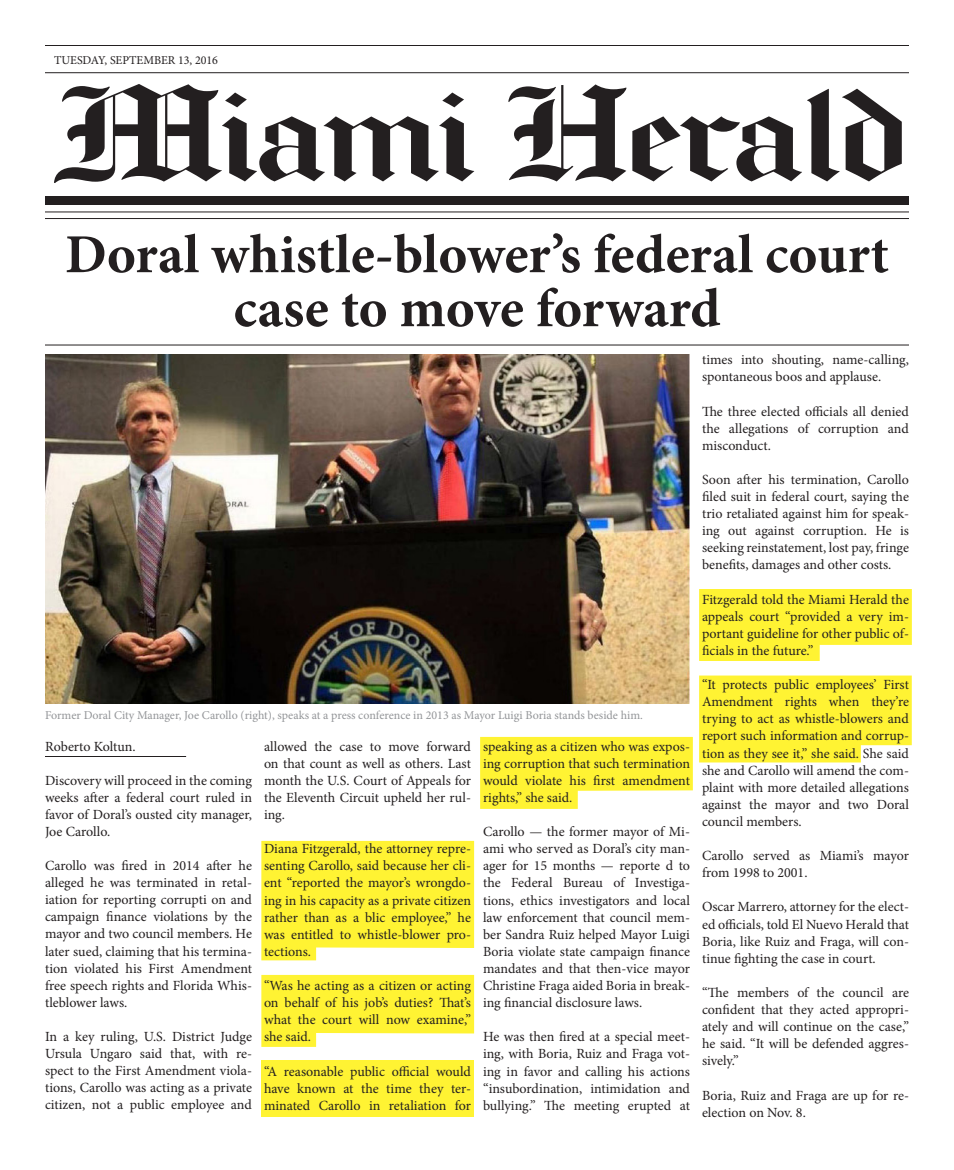
<style>
.page{position:relative;width:954px;height:1170px;background:#fff}
.page>*{position:absolute;margin:0;border:0;box-sizing:border-box;transform-origin:0 0}
.t1{font:700 55px/54px "Minion Pro";color:#231f20;text-align:center}
.t2{font:14px/17.1px "Minion Pro";color:#231f20;text-align:justify}
.t3{font:12px "Minion Pro";color:#939598}
.t4{font:12px "Minion Pro";color:#231f20}
</style>
<div class="page">
<div style="left:699px;top:676px;width:213px;height:86px;background:#fff333"></div>
<svg style="left:699px;top:589px;width:213px;height:72px;background:#fff446"></svg>
<svg style="left:480px;top:737px;width:213px;height:72px;background:#fff44f"></svg>
<svg style="left:261px;top:841px;width:213px;height:119px;background:#fff343"></svg>
<svg style="left:261px;top:975px;width:213px;height:72px;background:#fff450"></svg>
<div style="left:261px;top:1060px;width:213px;height:57px;background:#fff333"></div>
<div style="left:45px;top:196px;width:864px;height:9px;background:#231f20"></div>
<hr style="left:45px;top:211px;width:864px;height:1px;background:#231f20">
<hr style="left:45px;top:72px;width:864px;height:1px;background:#231f20">
<hr style="left:45px;top:218px;width:864px;height:1px;background:#231f20">
<hr style="left:45px;top:345px;width:864px;height:1px;background:#231f20">
<hr style="left:45px;top:756px;width:141px;height:1px;background:#231f20">
<hr style="left:45px;top:45px;width:864px;height:1px;background:#231f20">
<img style="left:45px;top:354px;width:645px;height:350px">
<svg style="left:508px;top:84px;width:394px;height:97px"></svg>
<svg style="left:54px;top:84px;width:420px;height:99px"></svg>
<p class="t4" style="left:54px;top:52px;width:166px">TUESDAY, SEPTEMBER 13, 2016</p>
<p class="t1" style="left:65px;top:227px;width:825px">Doral whistle-blower’s federal court case to move forward</p>
<p class="t3" style="left:45px;top:707px;width:599px">Former Doral City Manager, Joe Carollo (right), speaks at a press conference in 2013 as Mayor Luigi Boria stands beside him.</p>
<p class="t2" style="left:483px;top:738px;width:209px">speaking as a citizen who was expos&shy;ing corruption that such termination would violate his first amendment rights,” she said.</p>
<p class="t2" style="left:483px;top:823px;width:209px">Carollo — the former mayor of Mi&shy;ami who served as Doral’s city man&shy;ager for 15 months — reporte d to the Federal Bureau of Investiga&shy;tions, ethics investigators and local law enforcement that council mem&shy;ber Sandra Ruiz helped Mayor Luigi Boria violate state campaign finance mandates and that then-vice mayor Christine Fraga aided Boria in break&shy;ing financial disclosure laws.</p>
<p class="t2" style="left:483px;top:1028px;width:209px">He was then fired at a special meet&shy;ing, with Boria, Ruiz and Fraga vot&shy;ing in favor and calling his actions “insubordination, intimidation and bullying.” The meeting erupted at</p>
<p class="t2" style="left:45px;top:738px;width:92px">Roberto Koltun.</p>
<p class="t2" style="left:45px;top:772px;width:209px">Discovery will proceed in the coming weeks after a federal court ruled in favor of Doral’s ousted city manager, Joe Carollo.</p>
<p class="t2" style="left:45px;top:857px;width:209px">Carollo was fired in 2014 after he alleged he was terminated in retal&shy;iation for reporting corrupti on and campaign finance violations by the mayor and two council members. He later sued, claiming that his termina&shy;tion violated his First Amendment free speech rights and Florida Whis&shy;tleblower laws.</p>
<p class="t2" style="left:45px;top:1028px;width:209px">In a key ruling, U.S. District Judge Ursula Ungaro said that, with re&shy;spect to the First Amendment viola&shy;tions, Carollo was acting as a private citizen, not a public employee and</p>
<p class="t2" style="left:264px;top:738px;width:209px">allowed the case to move forward on that count as well as others. Last month the U.S. Court of Appeals for the Eleventh Circuit upheld her rul&shy;ing.</p>
<p class="t2" style="left:264px;top:840px;width:209px">Diana Fitzgerald, the attorney repre&shy;senting Carollo, said because her cli&shy;ent “reported the mayor’s wrongdo&shy;ing in his capacity as a private citizen rather than as a blic employee,” he was entitled to whistle-blower pro&shy;tections.</p>
<p class="t2" style="left:264px;top:977px;width:209px">“Was he acting as a citizen or acting on behalf of his job’s duties? That’s what the court will now examine,” she said.</p>
<p class="t2" style="left:264px;top:1063px;width:209px">“A reasonable public official would have known at the time they ter&shy;minated Carollo in retaliation for</p>
<p class="t2" style="left:702px;top:351px;width:209px">times into shouting, name-calling, spontaneous boos and applause.</p>
<p class="t2" style="left:702px;top:403px;width:209px">The three elected officials all denied the allegations of corruption and misconduct.</p>
<p class="t2" style="left:702px;top:471px;width:209px">Soon after his termination, Carollo filed suit in federal court, saying the trio retaliated against him for speak&shy;ing out against corruption. He is seeking reinstatement, lost pay, fringe benefits, damages and other costs.</p>
<p class="t2" style="left:702px;top:591px;width:209px">Fitzgerald told the Miami Herald the appeals court “provided a very im&shy;portant guideline for other public of&shy;ficials in the future.”</p>
<p class="t2" style="left:702px;top:676px;width:209px">“It protects public employees’ First Amendment rights when they’re trying to act as whistle-blowers and report such information and corrup&shy;tion as they see it,” she said. She said she and Carollo will amend the com&shy;plaint with more detailed allegations against the mayor and two Doral council members.</p>
<p class="t2" style="left:702px;top:847px;width:208px">Carollo served as Miami’s mayor from 1998 to 2001.</p>
<p class="t2" style="left:702px;top:899px;width:209px">Oscar Marrero, attorney for the elect&shy;ed officials, told El Nuevo Herald that Boria, like Ruiz and Fraga, will con&shy;tinue fighting the case in court.</p>
<p class="t2" style="left:702px;top:984px;width:209px">“The members of the council are confident that they acted appropri&shy;ately and will continue on the case,” he said. “It will be defended aggres&shy;sively.”</p>
<p class="t2" style="left:702px;top:1087px;width:209px">Boria, Ruiz and Fraga are up for re&shy;election on Nov. 8.</p>
</div>
